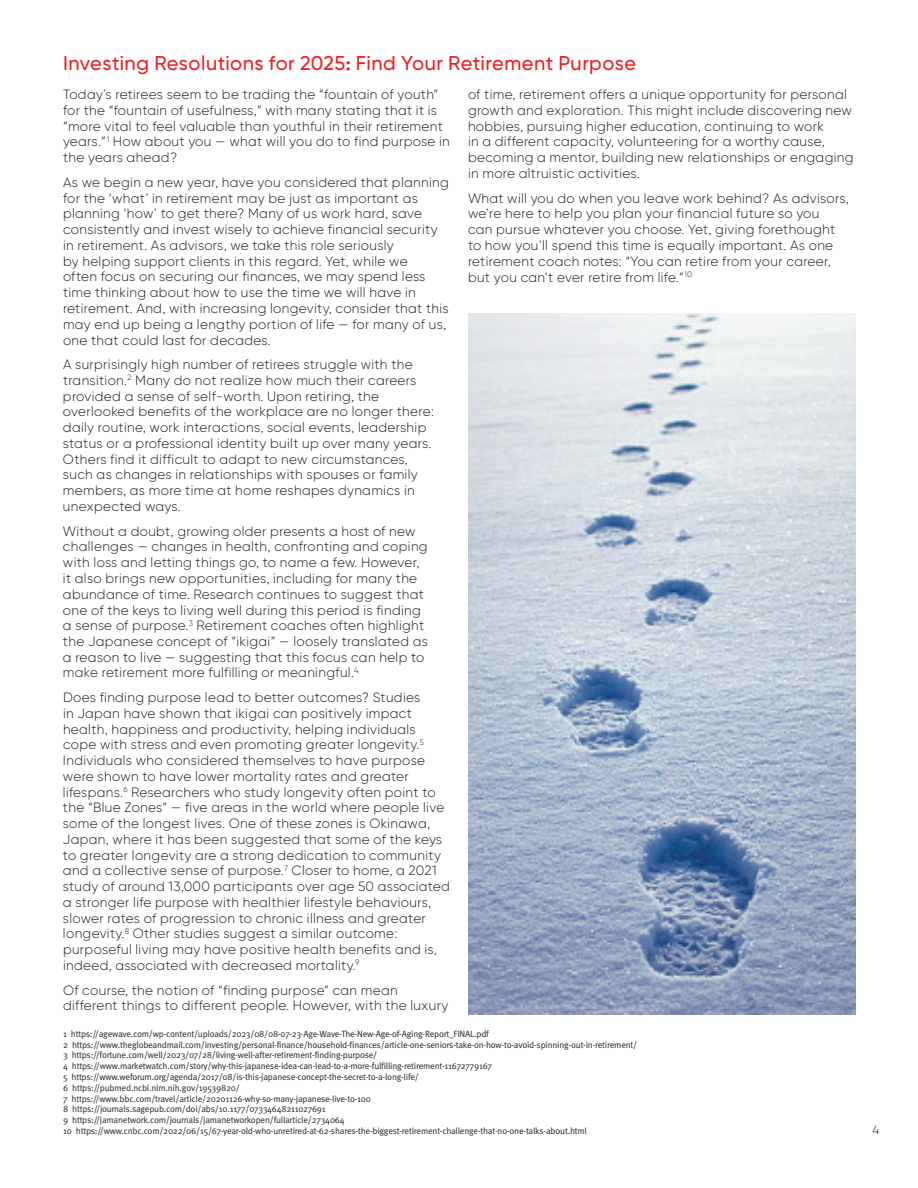
<style>
.page{position:relative;width:918px;height:1188px;background:#fff}
.page>*{position:absolute;margin:0;border:0;box-sizing:border-box;transform-origin:0 0}
.t1{font:500 19.95px "Gilroy BN";letter-spacing:.02em;color:#ee1d23}
.t2{font:300 13.5px/15.8px "Gilroy BN";letter-spacing:.025em;color:#231f20}
.t3{font:300 12px "Gilroy BN";color:#231f20}
.t4{font:9px/10.8px "Meta Pro Norm";letter-spacing:-.025em;color:#231f20}
</style>
<div class="page">
<img style="left:468px;top:314px;width:388px;height:700px">
<h1 class="t1" style="left:63px;top:51px;width:575px">Investing Resolutions for 2025: Find Your Retirement Purpose</h1>
<p class="t2" style="left:63px;top:86px;width:388px">Today’s retirees seem to be trading the “fountain of youth” for the “fountain of usefulness,” with many stating that it is “more vital to feel valuable than youthful in their retirement years.”<sup>1</sup> How about you — what will you do to find purpose in the years ahead?</p>
<p class="t2" style="left:63px;top:174px;width:387px">As we begin a new year, have you considered that planning for the ‘what’ in retirement may be just as important as planning ‘how’ to get there? Many of us work hard, save consistently and invest wisely to achieve financial security in retirement. As advisors, we take this role seriously<br>by helping support clients in this regard. Yet, while we<br>often focus on securing our finances, we may spend less time thinking about how to use the time we will have in retirement. And, with increasing longevity, consider that this may end up being a lengthy portion of life — for many of us, one that could last for decades.</p>
<p class="t2" style="left:63px;top:357px;width:372px">A surprisingly high number of retirees struggle with the transition.<sup>2</sup> Many do not realize how much their careers provided a sense of self-worth. Upon retiring, the overlooked benefits of the workplace are no longer there: daily routine, work interactions, social events, leadership status or a professional identity built up over many years.<br>Others find it difficult to adapt to new circumstances, such as changes in relationships with spouses or family members, as more time at home reshapes dynamics in unexpected ways.</p>
<p class="t2" style="left:63px;top:523px;width:367px">Without a doubt, growing older presents a host of new challenges — changes in health, confronting and coping with loss and letting things go, to name a few. However, it also brings new opportunities, including for many the abundance of time. Research continues to suggest that one of the keys to living well during this period is finding a sense of purpose.<sup>3</sup> Retirement coaches often highlight the Japanese concept of “ikigai” — loosely translated as a reason to live — suggesting that this focus can help to make retirement more fulfilling or meaningful.<sup>4</sup></p>
<p class="t2" style="left:63px;top:689px;width:388px">Does finding purpose lead to better outcomes? Studies<br>in Japan have shown that ikigai can positively impact health, happiness and productivity, helping individuals cope with stress and even promoting greater longevity.<sup>5<br></sup>Individuals who considered themselves to have purpose were shown to have lower mortality rates and greater lifespans.<sup>6</sup> Researchers who study longevity often point to the “Blue Zones” — five areas in the world where people live some of the longest lives. One of these zones is Okinawa, Japan, where it has been suggested that some of the keys to greater longevity are a strong dedication to community and a collective sense of purpose.<sup>7</sup> Closer to home, a 2021 study of around 13,000 participants over age 50 associated a stronger life purpose with healthier lifestyle behaviours, slower rates of progression to chronic illness and greater longevity.<sup>8</sup> Other studies suggest a similar outcome: purposeful living may have positive health benefits and is, indeed, associated with decreased mortality.<sup>9</sup></p>
<p class="t2" style="left:63px;top:982px;width:387px">Of course, the notion of “finding purpose” can mean different things to different people. However, with the luxury</p>
<p class="t2" style="left:468px;top:86px;width:387px">of time, retirement offers a unique opportunity for personal growth and exploration. This might include discovering new hobbies, pursuing higher education, continuing to work<br>in a different capacity, volunteering for a worthy cause, becoming a mentor, building new relationships or engaging in more altruistic activities.</p>
<p class="t2" style="left:468px;top:190px;width:382px">What will you do when you leave work behind? As advisors, we’re here to help you plan your financial future so you<br>can pursue whatever you choose. Yet, giving forethought to how you’ll spend this time is equally important. As one retirement coach notes: “You can retire from your career, but you can’t ever retire from life.”<sup>10</sup></p>
<p class="t4" style="left:63px;top:1028px;width:576px">1 https://agewave.com/wp-content/uploads/2023/08/08-07-23-Age-Wave-The-New-Age-of-Aging-Report_FINAL.pdf<br>2 https://www.theglobeandmail.com/investing/personal-finance/household-finances/article-one-seniors-take-on-how-to-avoid-spinning-out-in-retirement/ 3 https://fortune.com/well/2023/07/28/living-well-after-retirement-finding-purpose/<br>4 https://www.marketwatch.com/story/why-this-japanese-idea-can-lead-to-a-more-fulfilling-retirement-11672779167<br>5 https://www.weforum.org/agenda/2017/08/is-this-japanese-concept-the-secret-to-a-long-life/<br>6 https://pubmed.ncbi.nlm.nih.gov/19539820/<br>7 https://www.bbc.com/travel/article/20201126-why-so-many-japanese-live-to-100<br>8 https://journals.sagepub.com/doi/abs/10.1177/07334648211027691<br>9 https://jamanetwork.com/journals/jamanetworkopen/fullarticle/2734064<br>10 https://www.cnbc.com/2022/06/15/67-year-old-who-unretired-at-62-shares-the-biggest-retirement-challenge-that-no-one-talks-about.html</p>
<p class="t3" style="left:872px;top:1122px;width:8px">4</p>
</div>
